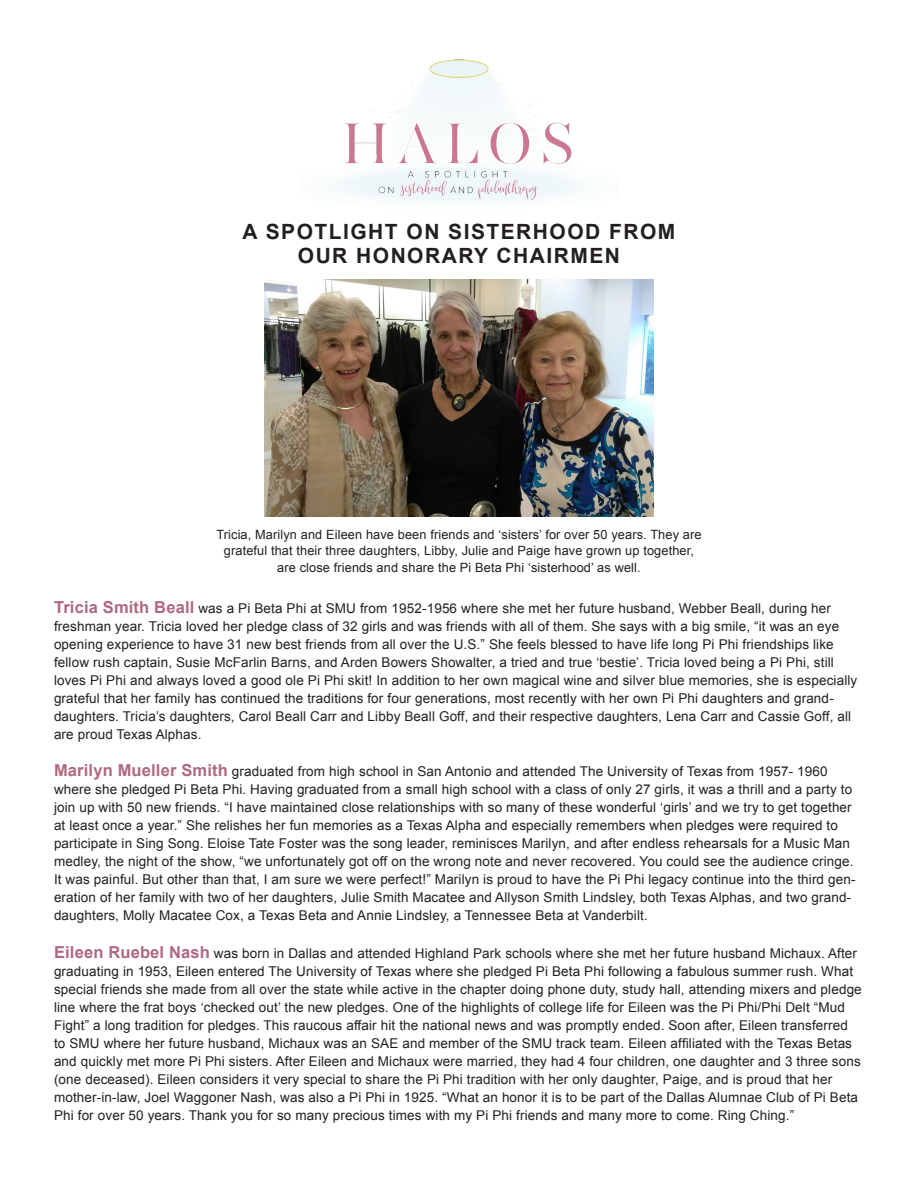
<style>
.page{position:relative;width:918px;height:1188px;background:#fff}
.page>*{position:absolute;margin:0;border:0;box-sizing:border-box;transform-origin:0 0}
.t1{font:700 21px "Arial";letter-spacing:.07em;color:#231f20}
.t2{font:13.5px/18px "Arial";letter-spacing:.01em;color:#231f20}
.t3{font:12.75px/16.5px "Arial";letter-spacing:.01em;color:#231f20;text-align:center}
.s1{font-weight:700;font-size:16.5px;color:#af697d}
</style>
<div class="page">
<img style="left:265px;top:280px;width:388px;height:236px">
<img style="left:338px;top:59px;width:241px;height:143px">
<p class="t1" style="left:243px;top:218px;width:434px">A SPOTLIGHT ON SISTERHOOD FROM</p>
<p class="t1" style="left:298px;top:242px;width:324px">OUR HONORARY CHAIRMEN</p>
<p class="t3" style="left:216px;top:526px;width:487px">Tricia, Marilyn and Eileen have been friends and ‘sisters’ for over 50 years. They are grateful that their three daughters, Libby, Julie and Paige have grown up together, are close friends and share the Pi Beta Phi ‘sisterhood’ as well.</p>
<p class="t2" style="left:54px;top:599px;width:805px"><span class="s1">Tricia Smith Beall</span> was a Pi Beta Phi at SMU from 1952-1956 where she met her future husband, Webber Beall, during her freshman year. Tricia loved her pledge class of 32 girls and was friends with all of them. She says with a big smile, “it was an eye opening experience to have 31 new best friends from all over the U.S.” She feels blessed to have life long Pi Phi friendships like fellow rush captain, Susie McFarlin Barns, and Arden Bowers Showalter, a tried and true ‘bestie’. Tricia loved being a Pi Phi, still loves Pi Phi and always loved a good ole Pi Phi skit! In addition to her own magical wine and silver blue memories, she is especially grateful that her family has continued the traditions for four generations, most recently with her own Pi Phi daughters and grand&shy;daughters. Tricia’s daughters, Carol Beall Carr and Libby Beall Goff, and their respective daughters, Lena Carr and Cassie Goff, all are proud Texas Alphas.</p>
<p class="t2" style="left:54px;top:763px;width:803px"><span class="s1">Marilyn Mueller Smith</span> graduated from high school in San Antonio and attended The University of Texas from 1957- 1960 where she pledged Pi Beta Phi. Having graduated from a small high school with a class of only 27 girls, it was a thrill and a party to join up with 50 new friends. “I have maintained close relationships with so many of these wonderful ‘girls’ and we try to get together at least once a year.” She relishes her fun memories as a Texas Alpha and especially remembers when pledges were required to participate in Sing Song. Eloise Tate Foster was the song leader, reminisces Marilyn, and after endless rehearsals for a Music Man medley, the night of the show, “we unfortunately got off on the wrong note and never recovered. You could see the audience cringe.<br>It was painful. But other than that, I am sure we were perfect!” Marilyn is proud to have the Pi Phi legacy continue into the third gen&shy;eration of her family with two of her daughters, Julie Smith Macatee and Allyson Smith Lindsley, both Texas Alphas, and two grand&shy;daughters, Molly Macatee Cox, a Texas Beta and Annie Lindsley, a Tennessee Beta at Vanderbilt.</p>
<p class="t2" style="left:54px;top:944px;width:809px"><span class="s1">Eileen Ruebel Nash</span> was born in Dallas and attended Highland Park schools where she met her future husband Michaux. After graduating in 1953, Eileen entered The University of Texas where she pledged Pi Beta Phi following a fabulous summer rush. What special friends she made from all over the state while active in the chapter doing phone duty, study hall, attending mixers and pledge line where the frat boys ‘checked out’ the new pledges. One of the highlights of college life for Eileen was the Pi Phi/Phi Delt “Mud Fight” a long tradition for pledges. This raucous affair hit the national news and was promptly ended. Soon after, Eileen transferred to SMU where her future husband, Michaux was an SAE and member of the SMU track team. Eileen affiliated with the Texas Betas and quickly met more Pi Phi sisters. After Eileen and Michaux were married, they had 4 four children, one daughter and 3 three sons (one deceased). Eileen considers it very special to share the Pi Phi tradition with her only daughter, Paige, and is proud that her mother-in-law, Joel Waggoner Nash, was also a Pi Phi in 1925. “What an honor it is to be part of the Dallas Alumnae Club of Pi Beta Phi for over 50 years. Thank you for so many precious times with my Pi Phi friends and many more to come. Ring Ching.”</p>
</div>
